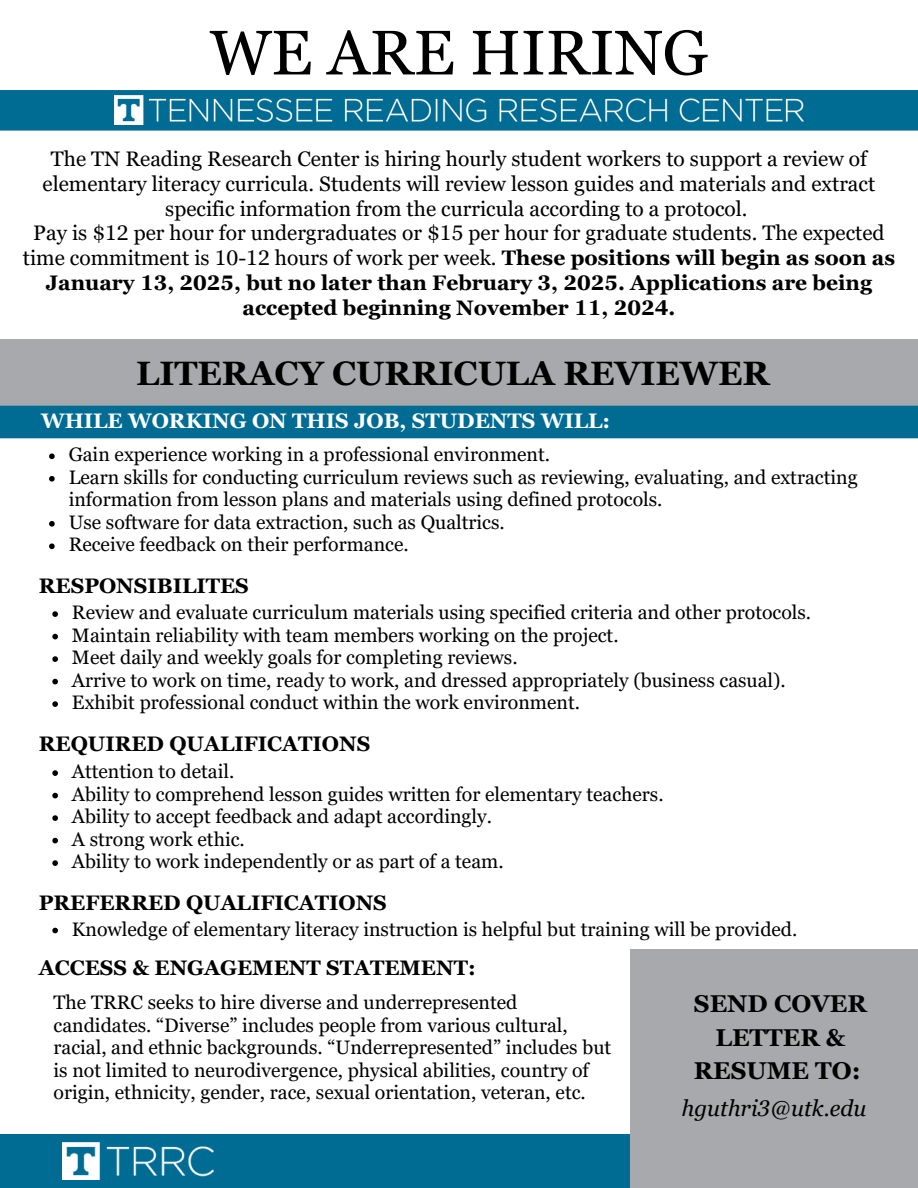
<style>
.page{position:relative;width:918px;height:1188px;background:#fff}
.page>*{position:absolute;margin:0;border:0;box-sizing:border-box;transform-origin:0 0}
.t1{font:62.85px "Georgia Pro";color:#000}
.t2{font:700 33.9px "Georgia Pro";color:#000}
.t3{font:700 24.3px/33.5px "Georgia Pro";color:#000;text-align:center}
.t4{font:italic 22.5px "Georgia Pro";color:#000}
.t5{font:700 21px/24.8px "Georgia Pro";color:#000;text-align:center}
.t6{font:21px/24.8px "Georgia Pro";color:#000;text-align:center}
.t7{font:700 21px "Georgia Pro";color:#fff}
.t8{font:19.5px/22.5px "Georgia Pro";color:#000}
.s1{font-weight:400}
</style>
<div class="page">
<div style="left:0;top:1134px;width:643px;height:54px;background:#006c93"></div>
<div style="left:630px;top:949px;width:288px;height:239px;background:#a7a9ac"></div>
<img style="left:62px;top:1142px;width:151px;height:37px">
<svg style="left:0;top:90px;width:918px;height:41px;background:#066f95"></svg>
<img style="left:115px;top:96px;width:688px;height:29px">
<div style="left:0;top:339px;width:918px;height:67px;background:#a7a9ac"></div>
<svg style="left:52px;top:611px;width:6px;height:6px"></svg>
<svg style="left:52px;top:634px;width:6px;height:5px"></svg>
<svg style="left:52px;top:656px;width:6px;height:6px"></svg>
<svg style="left:52px;top:679px;width:6px;height:5px"></svg>
<svg style="left:52px;top:701px;width:6px;height:6px"></svg>
<svg style="left:52px;top:770px;width:6px;height:6px"></svg>
<svg style="left:52px;top:793px;width:6px;height:5px"></svg>
<svg style="left:52px;top:815px;width:6px;height:6px"></svg>
<svg style="left:52px;top:838px;width:6px;height:5px"></svg>
<svg style="left:52px;top:860px;width:6px;height:6px"></svg>
<div style="left:0;top:406px;width:918px;height:32px;background:#006c93"></div>
<svg style="left:49px;top:453px;width:6px;height:6px"></svg>
<svg style="left:49px;top:476px;width:6px;height:6px"></svg>
<svg style="left:49px;top:521px;width:6px;height:6px"></svg>
<svg style="left:49px;top:543px;width:6px;height:6px"></svg>
<svg style="left:52px;top:928px;width:6px;height:5px"></svg>
<p class="t1" style="left:210px;top:17px;width:500px">WE ARE HIRING</p>
<p class="t6" style="left:43px;top:146px;width:834px">The TN Reading Research Center is hiring hourly student workers to support a review of elementary literacy curricula. Students will review lesson guides and materials and extract specific information from the curricula according to a protocol.</p>
<h2 class="t5" style="left:23px;top:221px;width:874px"><span class="s1">Pay is $12 per hour for undergraduates or $15 per hour for graduate students. The expected time commitment is 10-12 hours of work per week.</span> These positions will begin as soon as January 13, 2025, but no later than February 3, 2025. Applications are being accepted beginning November 11, 2024.</h2>
<p class="t2" style="left:136px;top:354px;width:635px">LITERACY CURRICULA REVIEWER</p>
<h5 class="t7" style="left:41px;top:408px;width:571px">WHILE WORKING ON THIS JOB, STUDENTS WILL:</h5>
<h5 class="t8" style="left:69px;top:443px;width:483px">Gain experience working in a professional environment.</h5>
<p class="t8" style="left:69px;top:466px;width:790px">Learn skills for conducting curriculum reviews such as reviewing, evaluating, and extracting information from lesson plans and materials using defined protocols.</p>
<h3 class="t8" style="left:69px;top:511px;width:438px">Use software for data extraction, such as Qualtrics.</h3>
<h4 class="t8" style="left:69px;top:533px;width:342px">Receive feedback on their performance.</h4>
<h5 class="t5" style="left:39px;top:573px;width:212px">RESPONSIBILITES</h5>
<h5 class="t8" style="left:72px;top:601px;width:741px">Review and evaluate curriculum materials using specified criteria and other protocols.</h5>
<p class="t8" style="left:72px;top:624px;width:548px">Maintain reliability with team members working on the project.</p>
<p class="t8" style="left:72px;top:646px;width:447px">Meet daily and weekly goals for completing reviews.</p>
<p class="t8" style="left:72px;top:669px;width:715px">Arrive to work on time, ready to work, and dressed appropriately (business casual).</p>
<p class="t8" style="left:72px;top:691px;width:510px">Exhibit professional conduct within the work environment.</p>
<h5 class="t5" style="left:39px;top:731px;width:333px">REQUIRED QUALIFICATIONS</h5>
<p class="t8" style="left:72px;top:760px;width:164px">Attention to detail.</p>
<p class="t8" style="left:72px;top:783px;width:593px">Ability to comprehend lesson guides written for elementary teachers.</p>
<p class="t8" style="left:72px;top:805px;width:422px">Ability to accept feedback and adapt accordingly.</p>
<p class="t8" style="left:72px;top:828px;width:174px">A strong work ethic.</p>
<p class="t8" style="left:72px;top:850px;width:433px">Ability to work independently or as part of a team.</p>
<p class="t5" style="left:39px;top:890px;width:350px">PREFERRED QUALIFICATIONS</p>
<p class="t8" style="left:72px;top:918px;width:727px">Knowledge of elementary literacy instruction is helpful but training will be provided.</p>
<p class="t5" style="left:39px;top:955px;width:438px">ACCESS &amp; ENGAGEMENT STATEMENT:</p>
<p class="t8" style="left:54px;top:991px;width:559px">The TRRC seeks to hire diverse and underrepresented candidates. “Diverse” includes people from various cultural, racial, and ethnic backgrounds. “Underrepresented” includes but is not limited to neurodivergence, physical abilities, country of origin, ethnicity, gender, race, sexual orientation, veteran, etc.</p>
<p class="t3" style="left:694px;top:987px;width:174px">SEND COVER<br>LETTER &amp;<br>RESUME TO:</p>
<p class="t4" style="left:682px;top:1096px;width:186px">hguthri3@utk.edu</p>
</div>
